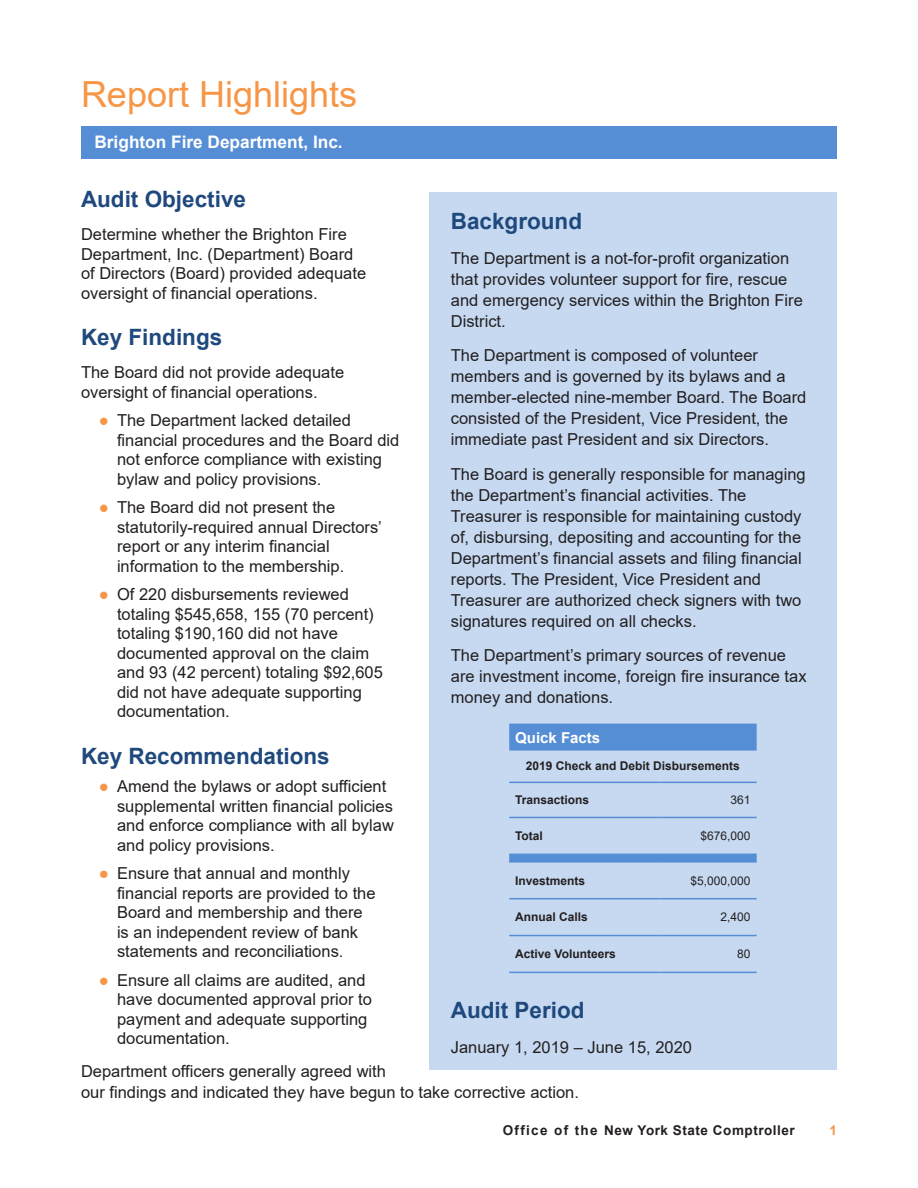
<style>
.page{position:relative;width:918px;height:1188px;background:#fff}
.page>*{position:absolute;margin:0;border:0;box-sizing:border-box;transform-origin:0 0}
.Section_Heads{font:36px "Arial";color:#f79646}
._2_Subheads{font:700 22.5px "Arial";color:#1f497d}
.t1{font:700 17.25px "Arial";color:#fff}
.Body_Text{font:16.5px/19.5px "Arial";color:#231f20}
.Footnotes{font:700 15px "Arial";color:#fff}
.t2{font:700 13.5px "Arial";letter-spacing:.04em;color:#231f20}
.t3{font:700 13.5px "Arial";color:#f79646}
.Footnotes-2{font:700 12px "Arial";color:#231f20}
.Footnotes-3{font:12px "Arial";color:#231f20}
.s1{color:#f79646}
</style>
<div class="page">
<hr style="left:81px;top:126px;width:756px;height:3px;background:#558ed5">
<div style="left:430px;top:192px;width:407px;height:877px;background:#c6d9f1"></div>
<div style="left:81px;top:128px;width:756px;height:31px;background:#558ed5"></div>
<svg style="left:509px;top:724px;width:248px;height:137px"></svg>
<hr style="left:509px;top:782px;width:150px;height:1px;background:#558ed5">
<hr style="left:659px;top:782px;width:98px;height:1px;background:#558ed5">
<hr style="left:509px;top:817px;width:150px;height:1px;background:#558ed5">
<hr style="left:659px;top:817px;width:98px;height:1px;background:#558ed5">
<hr style="left:509px;top:854px;width:150px;height:1px;background:#558ed5">
<hr style="left:659px;top:854px;width:98px;height:1px;background:#558ed5">
<hr style="left:509px;top:861px;width:150px;height:2px;background:#558ed5">
<hr style="left:659px;top:861px;width:98px;height:2px;background:#558ed5">
<hr style="left:509px;top:898px;width:150px;height:1px;background:#558ed5">
<hr style="left:659px;top:898px;width:98px;height:1px;background:#558ed5">
<hr style="left:509px;top:935px;width:150px;height:1px;background:#558ed5">
<hr style="left:659px;top:935px;width:98px;height:1px;background:#558ed5">
<hr style="left:509px;top:972px;width:150px;height:1px;background:#558ed5">
<hr style="left:659px;top:972px;width:98px;height:1px;background:#558ed5">
<p class="Section_Heads" style="left:81px;top:70px;width:278px">Report Highlights</p>
<p class="t1" style="left:94px;top:129px;width:250px">Brighton Fire Department, Inc.</p>
<p class="_2_Subheads" style="left:81px;top:184px;width:167px">Audit Objective</p>
<p class="Body_Text" style="left:81px;top:225px;width:287px">Determine whether the Brighton Fire Department, Inc. (Department) Board of Directors (Board) provided adequate oversight of financial operations.</p>
<p class="_2_Subheads" style="left:81px;top:322px;width:143px">Key Findings</p>
<p class="Body_Text" style="left:81px;top:363px;width:265px">The Board did not provide adequate oversight of financial operations.</p>
<p class="Body_Text" style="left:117px;top:411px;width:284px;text-indent:-18px"><span class="s1">●</span> The Department lacked detailed financial procedures and the Board did not enforce compliance with existing bylaw and policy provisions.</p>
<p class="Body_Text" style="left:117px;top:498px;width:266px;text-indent:-18px"><span class="s1">●</span> The Board did not present the statutorily-required annual Directors’ report or any interim financial information to the membership.</p>
<p class="Body_Text" style="left:117px;top:585px;width:267px;text-indent:-18px"><span class="s1">●</span> Of 220 disbursements reviewed totaling $545,658, 155 (70 percent) totaling $190,160 did not have documented approval on the claim and 93 (42 percent) totaling $92,605 did not have adequate supporting documentation.</p>
<p class="_2_Subheads" style="left:81px;top:740px;width:250px">Key Recommendations</p>
<p class="Body_Text" style="left:117px;top:777px;width:278px;text-indent:-18px"><span class="s1">●</span> Amend the bylaws or adopt sufficient supplemental written financial policies and enforce compliance with all bylaw and policy provisions.</p>
<p class="Body_Text" style="left:117px;top:864px;width:260px;text-indent:-18px"><span class="s1">●</span> Ensure that annual and monthly financial reports are provided to the Board and membership and there is an independent review of bank statements and reconciliations.</p>
<p class="Body_Text" style="left:117px;top:970px;width:256px;text-indent:-18px"><span class="s1">●</span> Ensure all claims are audited, and have documented approval prior to payment and adequate supporting documentation.</p>
<p class="Body_Text" style="left:81px;top:1061px;width:500px;line-height:21px">Department officers generally agreed with<br>our findings and indicated they have begun to take corrective action.</p>
<p class="_2_Subheads" style="left:451px;top:206px;width:133px">Background</p>
<p class="Body_Text" style="left:451px;top:247px;width:354px;line-height:21px">The Department is a not-for-profit organization that provides volunteer support for fire, rescue and emergency services within the Brighton Fire District.</p>
<p class="Body_Text" style="left:451px;top:345px;width:357px;line-height:21px">The Department is composed of volunteer members and is governed by its bylaws and a member-elected nine-member Board. The Board consisted of the President, Vice President, the immediate past President and six Directors.</p>
<p class="Body_Text" style="left:451px;top:463px;width:356px;line-height:21px">The Board is generally responsible for managing the Department’s financial activities. The Treasurer is responsible for maintaining custody of, disbursing, depositing and accounting for the Department’s financial assets and filing financial reports. The President, Vice President and Treasurer are authorized check signers with two signatures required on all checks.</p>
<p class="Body_Text" style="left:451px;top:645px;width:357px;line-height:21px">The Department’s primary sources of revenue are investment income, foreign fire insurance tax money and donations.</p>
<p class="Footnotes" style="left:515px;top:727px;width:87px">Quick Facts</p>
<p class="Footnotes-2" style="left:526px;top:758px;width:216px">2019 Check and Debit Disbursements</p>
<p class="Footnotes-2" style="left:515px;top:792px;width:76px">Transactions</p>
<p class="Footnotes-3" style="left:731px;top:792px;width:22px">361</p>
<p class="Footnotes-2" style="left:515px;top:828px;width:29px">Total</p>
<p class="Footnotes-3" style="left:701px;top:828px;width:52px">$676,000</p>
<p class="Footnotes-2" style="left:515px;top:872px;width:72px">Investments</p>
<p class="Footnotes-3" style="left:691px;top:872px;width:62px">$5,000,000</p>
<p class="Footnotes-2" style="left:515px;top:909px;width:74px">Annual Calls</p>
<p class="Footnotes-3" style="left:721px;top:909px;width:32px">2,400</p>
<p class="Footnotes-2" style="left:515px;top:946px;width:102px">Active Volunteers</p>
<p class="Footnotes-3" style="left:737px;top:946px;width:15px">80</p>
<p class="_2_Subheads" style="left:451px;top:995px;width:135px">Audit Period</p>
<p class="Body_Text" style="left:451px;top:1037px;width:243px">January 1, 2019 – June 15, 2020</p>
<p class="t2" style="left:503px;top:1121px;width:294px">Office of the New York State Comptroller</p>
<p class="t3" style="left:829px;top:1121px;width:9px">1</p>
</div>
